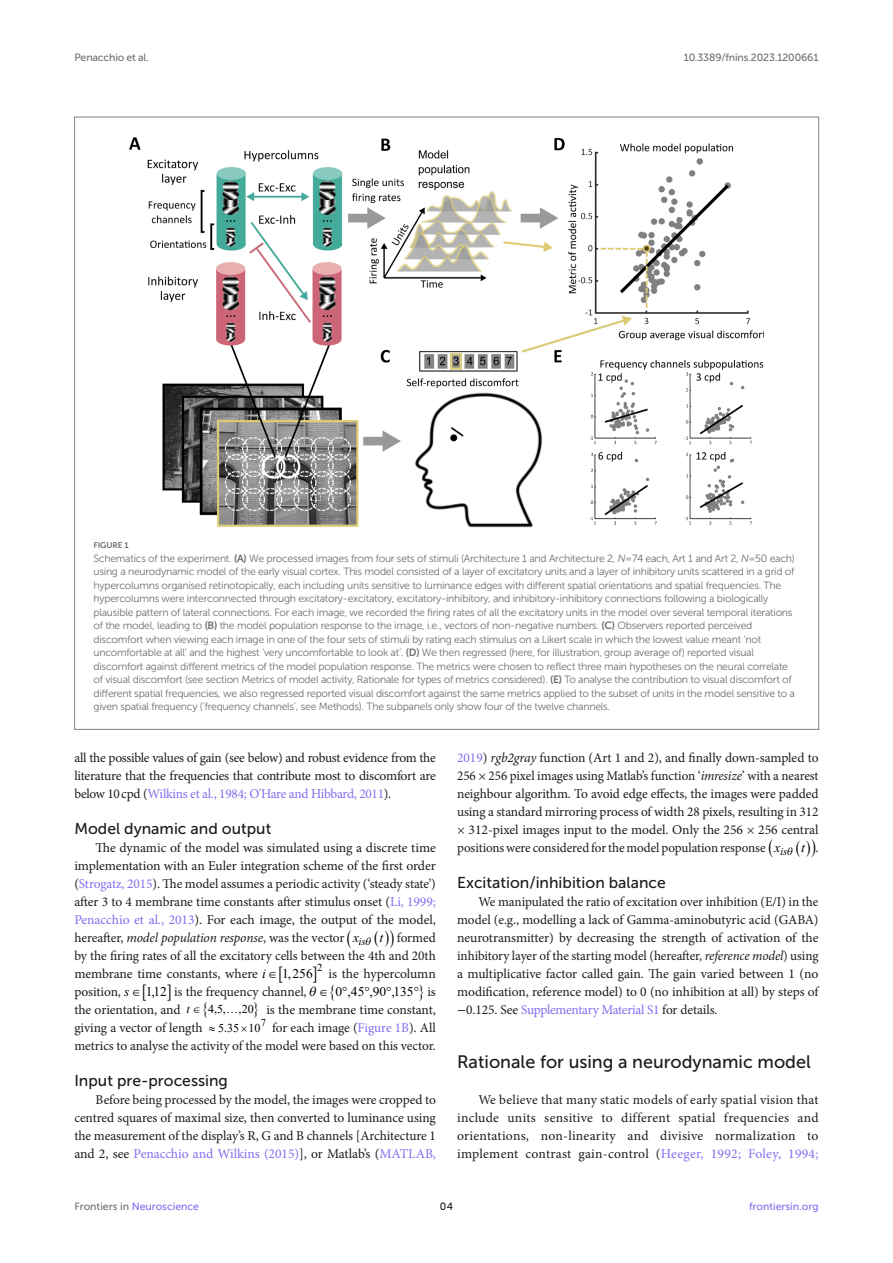
<style>
.page{position:relative;width:893px;height:1263px;background:#fff}
.page>*{position:absolute;margin:0;border:0;box-sizing:border-box;transform-origin:0 0}
.HEAD_2{font:18px "Museo Sans 500";color:#1b1c1b}
.HEAD_3{font:15.75px "Museo Sans 500";color:#1b1c1b}
.TEXT_FLUSH{font:13.5px/18px "Minion Pro";letter-spacing:-.005em;color:#1b1c1b;text-align:justify}
.TEXT{font:13.5px/18px "Minion Pro";letter-spacing:-.02em;color:#1b1c1b;text-align:justify}
.spi-math-img{font:13.5px "Times New Roman";color:#000}
.spi-math-img-2{font:italic 13.5px "Times New Roman";color:#000}
.spi-math-img-3{font:12px "Times New Roman";color:#000}
.spi-math-img-4{font:italic 10.8px "Times New Roman";color:#000}
.spi-math-img-5{font:10.8px "Times New Roman";color:#000}
.FIG_LEG{font:10.5px/13.5px "Museo Sans 300";letter-spacing:-.025em;color:#706f70}
.t1{font:10.5px "Museo Sans 500";letter-spacing:-.015em;color:#706f70}
.t2{font:10.5px "Museo Sans 500";color:#856df0}
.t3{font:10.5px "Museo Sans 500";color:#1b1c1b}
.spi-math-img-6{font:10.5px "Times New Roman";color:#000}
.FIG_HD{font:8.25px "Museo Sans 700";letter-spacing:-.01em;color:#706f70}
.s1{font-family:"Museo Sans 700"}
.s2{font-style:italic}
.s3{color:#856df0}
.s4{font-family:"Times New Roman";font-style:italic;color:#000}
.s5{color:#000}
.s6{font-family:"Times New Roman";color:#000}
.s7{font-family:"STIX General"}
.s8{color:#706f70}
</style>
<div class="page">
<img style="left:129px;top:137px;width:635px;height:391px">
<p class="t1" style="left:74px;top:51px;width:76px">Penacchio et al.</p>
<p class="t1" style="left:684px;top:51px;width:136px">10.3389/fnins.2023.1200661</p>
<p class="FIG_HD" style="left:94px;top:541px;width:37px">FIGURE 1</p>
<p class="FIG_LEG" style="left:94px;top:552px;width:703px">Schematics of the experiment. <span class="s1">(A)</span> We processed images from four sets of stimuli (Architecture 1 and Architecture 2, <span class="s2">N</span> = 74 each, Art 1 and Art 2, <span class="s2">N</span> = 50 each) using a neurodynamic model of the early visual cortex. This model consisted of a layer of excitatory units and a layer of inhibitory units scattered in a grid of hypercolumns organised retinotopically, each including units sensitive to luminance edges with different spatial orientations and spatial frequencies. The hypercolumns were interconnected through excitatory-excitatory, excitatory-inhibitory, and inhibitory-inhibitory connections following a biologically plausible pattern of lateral connections. For each image, we recorded the firing rates of all the excitatory units in the model over several temporal iterations of the model, leading to <span class="s1">(B)</span> the model population response to the image, i.e., vectors of non-negative numbers. <span class="s1">(C)</span> Observers reported perceived discomfort when viewing each image in one of the four sets of stimuli by rating each stimulus on a Likert scale in which the lowest value meant ‘not uncomfortable at all’ and the highest ‘very uncomfortable to look at’. <span class="s1">(D)</span> We then regressed (here, for illustration, group average of) reported visual discomfort against different metrics of the model population response. The metrics were chosen to reflect three main hypotheses on the neural correlate of visual discomfort (see section Metrics of model activity, Rationale for types of metrics considered). <span class="s1">(E)</span> To analyse the contribution to visual discomfort of different spatial frequencies, we also regressed reported visual discomfort against the same metrics applied to the subset of units in the model sensitive to a given spatial frequency (‘frequency channels’, see Methods). The subpanels only show four of the twelve channels.</p>
<p class="TEXT" style="left:74px;top:749px;width:363px">all the possible values of gain (see below) and robust evidence from the literature that the frequencies that contribute most to discomfort are below 10cpd (<span class="s3">Wilkins et al., 1984; O'Hare and Hibbard, 2011</span>).</p>
<p class="HEAD_3" style="left:74px;top:820px;width:198px">Model dynamic and output</p>
<p class="TEXT_FLUSH" style="left:74px;top:839px;width:363px;text-indent:21px">The dynamic of the model was simulated using a discrete time implementation with an Euler integration scheme of the first order (<span class="s3">Strogatz, 2015</span>). The model assumes a periodic activity (‘steady state’) after 3 to 4 membrane time constants after stimulus onset (<span class="s3">Li, 1999; Penacchio et al., 2013</span>). For each image, the output of the model, hereafter, <span class="s2">model population response</span>, was the vector</p>
<p class="TEXT_FLUSH" style="left:74px;top:929px;width:363px;text-indent:323px">formed by the firing rates of all the excitatory cells between the 4th and 20th membrane time constants, where <span class="s4">i</span> <span class="s5">∈</span> <span class="s6">1 256</span></p>
<p class="spi-math-img-2" style="left:353px;top:928px;width:7px">x</p>
<p class="spi-math-img-2" style="left:379px;top:928px;width:5px">t</p>
<p class="spi-math-img-4" style="left:359px;top:933px;width:9px">is</p>
<p class="spi-math-img-5" style="left:317px;top:960px;width:7px">2</p>
<p class="spi-math-img" style="left:288px;top:965px;width:5px">,</p>
<p class="TEXT_FLUSH" style="left:329px;top:965px;width:109px">is the hypercolumn</p>
<p class="TEXT_FLUSH" style="left:74px;top:983px;width:94px">position, <span class="s4">s</span> <span class="s5">∈</span> <span class="s6">11, 2</span></p>
<p class="TEXT_FLUSH" style="left:174px;top:983px;width:134px">is the frequency channel,</p>
<p class="spi-math-img" style="left:319px;top:983px;width:96px">∈ 0 4, 5 90 ,135</p>
<p class="spi-math-img" style="left:370px;top:983px;width:5px">,</p>
<p class="TEXT_FLUSH" style="left:427px;top:983px;width:10px">is</p>
<p class="TEXT_FLUSH" style="left:74px;top:1001px;width:108px">the orientation, and</p>
<p class="spi-math-img-3" style="left:186px;top:1001px;width:69px"><span class="s2">t</span> ∈ 4,5, ,20</p>
<p class="TEXT_FLUSH" style="left:266px;top:1001px;width:171px">is the membrane time constant,</p>
<p class="TEXT_FLUSH" style="left:74px;top:1019px;width:130px">giving a vector of length</p>
<p class="spi-math-img-6" style="left:261px;top:1015px;width:7px">7</p>
<p class="TEXT_FLUSH" style="left:74px;top:1019px;width:363px;text-align:right">for each image (<span class="s3">Figure 1B</span>). All<br>metrics to analyse the activity of the model were based on this vector.</p>
<p class="HEAD_3" style="left:74px;top:1072px;width:155px">Input pre-processing</p>
<p class="TEXT_FLUSH" style="left:74px;top:1091px;width:363px;text-indent:21px">Before being processed by the model, the images were cropped to centred squares of maximal size, then converted to luminance using the measurement of the display’s R, G and B channels [Architecture 1 and 2, see <span class="s3">Penacchio and Wilkins (2015)</span>], or Matlab’s (<span class="s3">MATLAB,</span></p>
<p class="spi-math-img-3" style="left:209px;top:1020px;width:53px">≈ 5.35 10</p>
<p class="TEXT_FLUSH" style="left:457px;top:749px;width:363px"><span class="s3">2019</span>) <span class="s2">rgb2gray</span> function (Art 1 and 2), and finally down-sampled to 256 × 256 pixel images using Matlab’s function ‘<span class="s2">imresize</span>’ with a nearest neighbour algorithm. To avoid edge effects, the images were padded using a standard mirroring process of width 28 pixels, resulting in 312 × 312-pixel images input to the model. Only the 256 × 256 central positions were considered for the model population response</p>
<p class="spi-math-img-2" style="left:774px;top:838px;width:7px">x</p>
<p class="spi-math-img-2" style="left:801px;top:838px;width:5px">t</p>
<p class="spi-math-img-4" style="left:780px;top:843px;width:9px">is</p>
<p class="TEXT_FLUSH" style="left:816px;top:839px;width:4px">.</p>
<p class="HEAD_3" style="left:457px;top:874px;width:210px">Excitation/inhibition balance</p>
<p class="TEXT_FLUSH" style="left:457px;top:893px;width:363px;text-indent:21px">We manipulated the ratio of excitation over inhibition (E/I) in the model (e.g., modelling a lack of Gamma-aminobutyric acid (GABA) neurotransmitter) by decreasing the strength of activation of the inhibitory layer of the starting model (hereafter, <span class="s2">reference model</span>) using a multiplicative factor called gain. The gain varied between 1 (no modification, reference model) to 0 (no inhibition at all) by steps of <span class="s7">−</span>0.125. See <span class="s3">Supplementary Material S1</span> for details.</p>
<p class="HEAD_2" style="left:457px;top:1052px;width:355px">Rationale for using a neurodynamic model</p>
<p class="TEXT_FLUSH" style="left:457px;top:1091px;width:363px;text-indent:21px">We believe that many static models of early spatial vision that include units sensitive to different spatial frequencies and orientations, non-linearity and divisive normalization to implement contrast gain-control (<span class="s3">Heeger, 1992; Foley, 1994;</span></p>
<p class="t2" style="left:74px;top:1200px;width:126px"><span class="s8">Frontiers in</span> Neuroscience</p>
<p class="t3" style="left:440px;top:1200px;width:15px">04</p>
<p class="t2" style="left:749px;top:1200px;width:71px">frontiersin.org</p>
</div>
